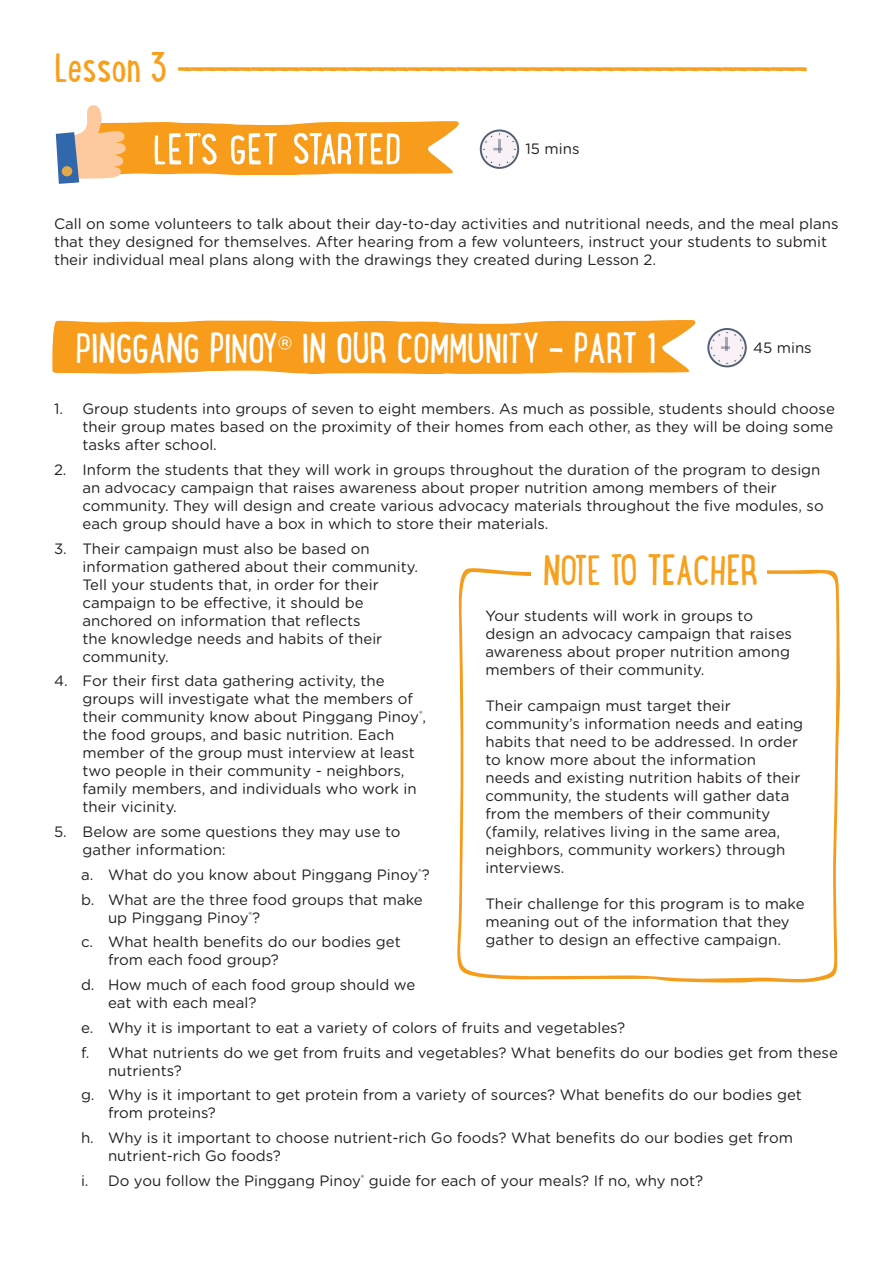
<style>
.page{position:relative;width:893px;height:1263px;background:#fff}
.page>*{position:absolute;margin:0;border:0;box-sizing:border-box;transform-origin:0 0}
.t1{font:37.5px "Lunch Box";letter-spacing:-.025em;color:#f7a01d}
.t2{font:37.5px "Lunch Box";letter-spacing:-.025em;color:#fff}
.t3{font:15px/18px "Gotham Rounded";color:#231f20}
.s1{font-family:"Gotham Rounded"}
</style>
<div class="page">
<div style="left:480px;top:129px;width:39px;height:40px;border:2px solid #525f74;border-radius:50%"></div>
<svg style="left:482px;top:132px;width:34px;height:34px"></svg>
<svg style="left:56px;top:105px;width:403px;height:79px"></svg>
<div style="left:707px;top:328px;width:40px;height:39px;border:2px solid #525f74;border-radius:50%"></div>
<svg style="left:710px;top:331px;width:34px;height:34px"></svg>
<svg style="left:52px;top:320px;width:644px;height:55px;background:#f8a531"></svg>
<svg style="left:457px;top:568px;width:383px;height:415px"></svg>
<div style="left:532px;top:544px;width:235px;height:53px;background:#fff"></div>
<h1 class="t1" style="left:54px;top:36px;width:756px">Lesson 3 ----------------------------------------------------</h1>
<p class="t3" style="left:525px;top:139px;width:55px">15 mins</p>
<p class="t3" style="left:54px;top:214px;width:786px">Call on some volunteers to talk about their day-to-day activities and nutritional needs, and the meal plans that they designed for themselves. After hearing from a few volunteers, instruct your students to submit their individual meal plans along with the drawings they created during Lesson 2.</p>
<h1 class="t2" style="left:75px;top:316px;width:583px">PINGGANG PINOY<span class="s1">®</span> IN OUR COMMUNITY - PART 1</h1>
<p class="t3" style="left:82px;top:399px;width:754px;text-align:justify;text-indent:-28px">1. Group students into groups of seven to eight members. As much as possible, students should choose their group mates based on the proximity of their homes from each other, as they will be doing some tasks after school.</p>
<p class="t3" style="left:82px;top:460px;width:743px;text-indent:-28px">2. Inform the students that they will work in groups throughout the duration of the program to design an advocacy campaign that raises awareness about proper nutrition among members of their community. They will design and create various advocacy materials throughout the five modules, so each group should have a box in which to store their materials.</p>
<p class="t3" style="left:82px;top:539px;width:337px;text-indent:-28px">3. Their campaign must also be based on information gathered about their community.<br>Tell your students that, in order for their campaign to be effective, it should be anchored on information that reflects<br>the knowledge needs and habits of their community.</p>
<p class="t3" style="left:82px;top:671px;width:345px;text-indent:-28px">4. For their first data gathering activity, the groups will investigate what the members of their community know about Pinggang Pinoy<sup>®</sup>, the food groups, and basic nutrition. Each member of the group must interview at least two people in their community - neighbors, family members, and individuals who work in their vicinity.</p>
<p class="t3" style="left:82px;top:822px;width:320px;text-indent:-28px">5. Below are some questions they may use to gather information:</p>
<p class="t3" style="left:81px;top:861px;width:350px;line-height:24.8px">a. What do you know about Pinggang Pinoy<sup>®</sup>? b. What are the three food groups that make</p>
<p class="t3" style="left:81px;top:904px;width:321px;line-height:24.8px;text-indent:27px">up Pinggang Pinoy<sup>®</sup>?<br>c. What health benefits do our bodies get</p>
<p class="t3" style="left:81px;top:947px;width:336px;line-height:24.8px;text-indent:27px">from each food group?<br>d. How much of each food group should we</p>
<p class="t3" style="left:81px;top:990px;width:758px;line-height:24.8px;text-indent:27px">eat with each meal?<br>e. Why it is important to eat a variety of colors of fruits and vegetables?<br>f. What nutrients do we get from fruits and vegetables? What benefits do our bodies get from these</p>
<p class="t3" style="left:81px;top:1057px;width:722px;line-height:24.8px;text-indent:27px">nutrients?<br>g. Why is it important to get protein from a variety of sources? What benefits do our bodies get</p>
<p class="t3" style="left:81px;top:1100px;width:713px;line-height:24.8px;text-indent:27px">from proteins?<br>h. Why is it important to choose nutrient-rich Go foods? What benefits do our bodies get from</p>
<p class="t3" style="left:81px;top:1143px;width:624px;line-height:24.8px;text-indent:27px">nutrient-rich Go foods?<br>i. Do you follow the Pinggang Pinoy<sup>®</sup> guide for each of your meals? If no, why not?</p>
<p class="t3" style="left:753px;top:338px;width:60px">45 mins</p>
<h1 class="t1" style="left:543px;top:539px;width:217px">NOTE TO TEACHER</h1>
<p class="t3" style="left:485px;top:606px;width:308px">Your students will work in groups to design an advocacy campaign that raises awareness about proper nutrition among members of their community.</p>
<p class="t3" style="left:485px;top:696px;width:319px">Their campaign must target their community’s information needs and eating habits that need to be addressed. In order to know more about the information needs and existing nutrition habits of their community, the students will gather data from the members of their community (family, relatives living in the same area, neighbors, community workers) through interviews.</p>
<p class="t3" style="left:485px;top:894px;width:321px">Their challenge for this program is to make meaning out of the information that they gather to design an effective campaign.</p>
</div>
